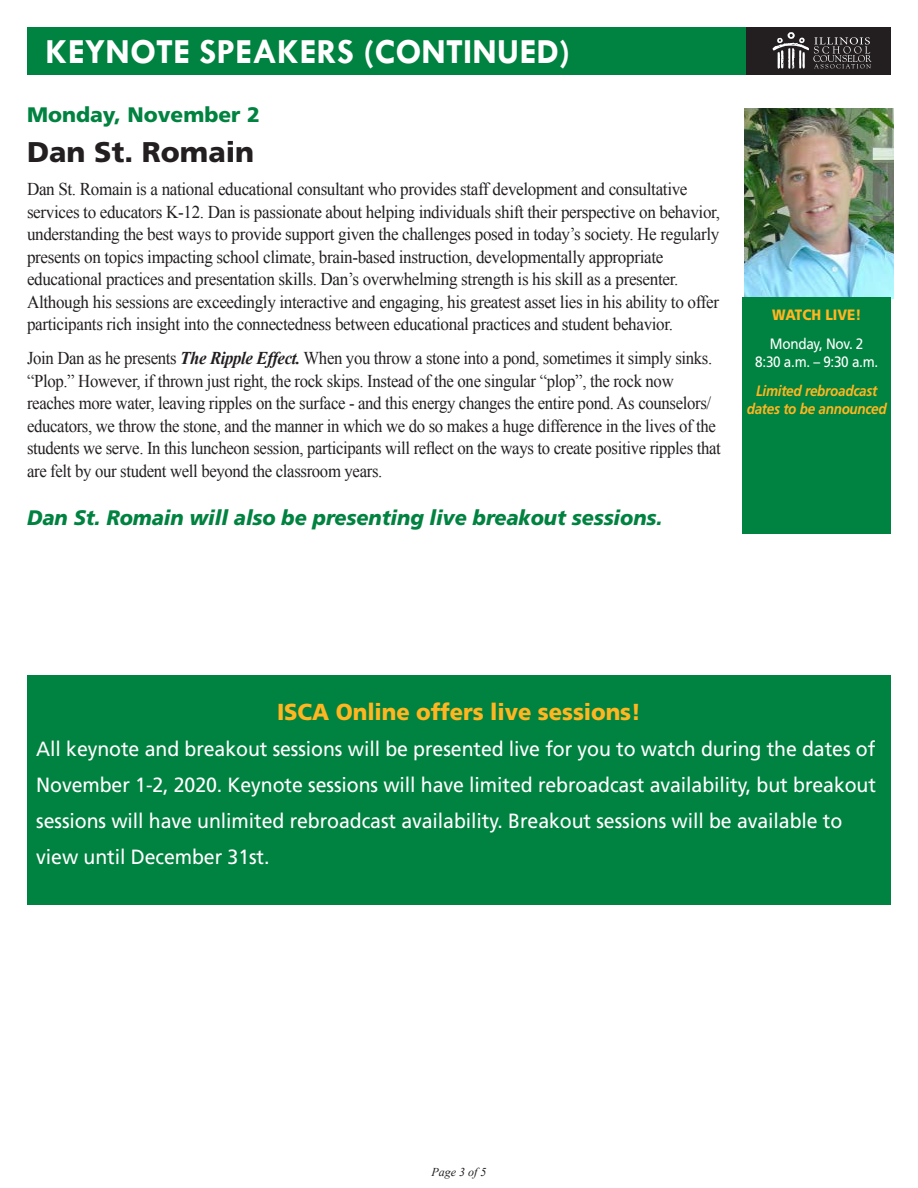
<style>
.page{position:relative;width:918px;height:1188px;background:#fff}
.page>*{position:absolute;margin:0;border:0;box-sizing:border-box;transform-origin:0 0}
.t1{font:700 35.55px "Tw Cen";color:#fff}
.t2{font:900 28.5px "Frutiger";color:#231f20}
.t3{font:900 23.1px "Frutiger";letter-spacing:-.005em;color:#ffb620;scale:.95 1}
.t4{font:italic 900 21px "Frutiger";letter-spacing:-.005em;color:#008240;scale:.95 1}
.t5{font:900 21px "Frutiger";color:#008240}
.t6{font:20.55px/36px "Frutiger";letter-spacing:-.005em;color:#fff;scale:.95 1}
.t7{font:18px/22.5px "Times New Roman";letter-spacing:-.02em;color:#231f20;scale:.95 1}
.t8{font:18px/22.5px "Times New Roman";letter-spacing:-.02em;color:#231f20;scale:.93 1}
.t9{font:italic 700 15px/18px "Frutiger";letter-spacing:-.02em;color:#ffb620;text-align:center;scale:.9 1}
.t10{font:15px/18px "Frutiger";letter-spacing:-.02em;color:#fff;text-align:center;scale:.9 1}
.t11{font:900 15px "Frutiger";color:#ffb620;scale:.9 1}
.t12{font:italic 12px "Times New Roman";color:#231f20}
.s1{font-weight:700;font-style:italic}
</style>
<div class="page">
<div style="left:27px;top:27px;width:864px;height:48px;background:#231f20"></div>
<div style="left:27px;top:27px;width:718px;height:48px;background:#008240"></div>
<svg style="left:773px;top:32px;width:99px;height:37px"></svg>
<img style="left:745px;top:108px;width:148px;height:190px">
<div style="left:742px;top:297px;width:149px;height:237px;background:#008240"></div>
<div style="left:27px;top:675px;width:864px;height:229px;background:#008240"></div>
<h1 class="t1" style="left:45px;top:30px;width:526px">KEYNOTE SPEAKERS (CONTINUED)</h1>
<p class="t5" style="left:27px;top:102px;width:234px">Monday, November 2</p>
<h2 class="t2" style="left:27px;top:135px;width:229px">Dan St. Romain</h2>
<p class="t7" style="left:27px;top:178px;width:731px">Dan St. Romain is a national educational consultant who provides staff development and consultative services to educators K-12. Dan is passionate about helping individuals shift their perspective on behavior, understanding the best ways to provide support given the challenges posed in today’s society. He regularly presents on topics impacting school climate, brain-based instruction, developmentally appropriate educational practices and presentation skills. Dan’s overwhelming strength is his skill as a presenter.<br>Although his sessions are exceedingly interactive and engaging, his greatest asset lies in his ability to offer participants rich insight into the connectedness between educational practices and student behavior.</p>
<p class="t8" style="left:27px;top:346px;width:748px">Join Dan as he presents <span class="s1">The Ripple Effect.</span> When you throw a stone into a pond, sometimes it simply sinks. “Plop.” However, if thrown just right, the rock skips. Instead of the one singular “plop”, the rock now reaches more water, leaving ripples on the surface - and this energy changes the entire pond. As counselors/ educators, we throw the stone, and the manner in which we do so makes a huge difference in the lives of the students we serve. In this luncheon session, participants will reflect on the ways to create positive ripples that are felt by our student well beyond the classroom years.</p>
<p class="t4" style="left:27px;top:506px;width:670px">Dan St. Romain will also be presenting live breakout sessions.</p>
<p class="t11" style="left:772px;top:306px;width:101px">WATCH LIVE!</p>
<p class="t10" style="left:755px;top:334px;width:138px">Monday, Nov. 2<br>8:30 a.m. – 9:30 a.m.</p>
<p class="t9" style="left:747px;top:381px;width:157px">Limited rebroadcast dates to be announced</p>
<p class="t3" style="left:277px;top:698px;width:385px">ISCA Online offers live sessions!</p>
<p class="t6" style="left:36px;top:731px;width:886px">All keynote and breakout sessions will be presented live for you to watch during the dates of November 1-2, 2020. Keynote sessions will have limited rebroadcast availability, but breakout sessions will have unlimited rebroadcast availability. Breakout sessions will be available to view until December 31st.</p>
<p class="t12" style="left:432px;top:1164px;width:56px">Page 3 of 5</p>
</div>
